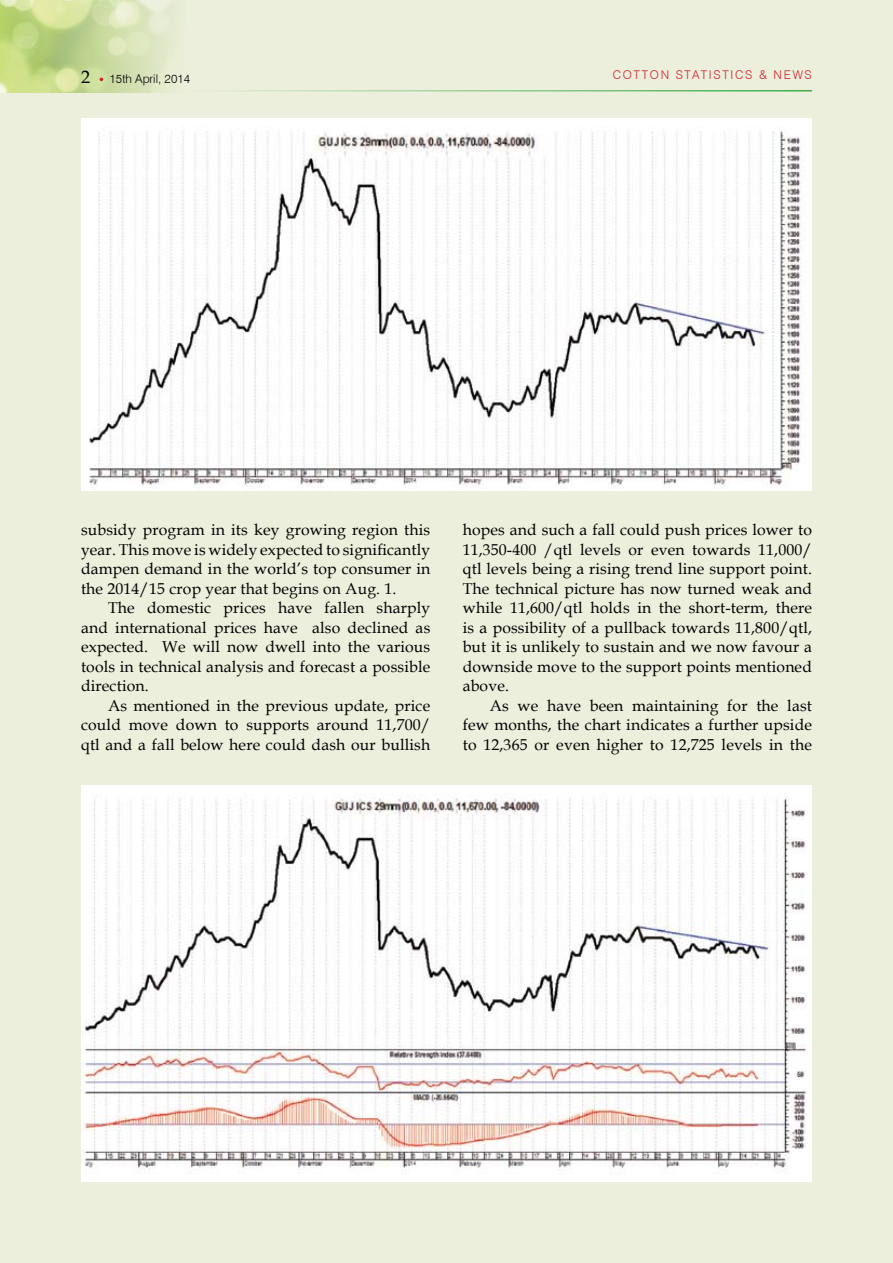
<style>
.page{position:relative;width:893px;height:1263px;background:#ebefdc}
.page>*{position:absolute;margin:0;border:0;box-sizing:border-box;transform-origin:0 0}
.t1{font:18px "Book Antiqua";color:#000}
.t2{font:15.75px/19.5px "Book Antiqua";letter-spacing:.01em;color:#000;text-align:justify}
.t3{font:300 12px "Swiss 721 BT";letter-spacing:.14em;color:#d2232a}
.t4{font:300 12px "Swiss 721 BT";color:#000}
</style>
<div class="page">
<img style="left:0;top:0;width:175px;height:93px">
<hr style="left:186px;top:90px;width:626px;height:2px;background:#41ad49">
<img style="left:81px;top:119px;width:731px;height:371px">
<img style="left:81px;top:786px;width:731px;height:396px">
<p class="t1" style="left:81px;top:64px;width:10px">2</p>
<p class="t4" style="left:110px;top:71px;width:82px">15TH APRIL, 2014</p>
<p class="t3" style="left:613px;top:67px;width:132px">COTTON STATISTICS</p>
<p class="t3" style="left:759px;top:67px;width:53px">&amp; N EWS</p>
<p class="t2" style="left:81px;top:520px;width:351px">subsidy program in its key growing region this year. This move is widely expected to significantly dampen demand in the world’s top consumer in the 2014/15 crop year that begins on Aug. 1.</p>
<p class="t2" style="left:81px;top:598px;width:351px;text-indent:27px">The domestic prices have fallen sharply and international prices have also declined as expected. We will now dwell into the various tools in technical analysis and forecast a possible direction.</p>
<p class="t2" style="left:81px;top:695px;width:351px;text-indent:27px">As mentioned in the previous update, price could move down to supports around 11,700/ qtl and a fall below here could dash our bullish</p>
<p class="t2" style="left:463px;top:520px;width:351px">hopes and such a fall could push prices lower to 11,350-400 /qtl levels or even towards 11,000/ qtl levels being a rising trend line support point.<br>The technical picture has now turned weak and while 11,600/qtl holds in the short-term, there is a possibility of a pullback towards 11,800/qtl, but it is unlikely to sustain and we now favour a downside move to the support points mentioned above.</p>
<p class="t2" style="left:463px;top:695px;width:351px;text-indent:27px">As we have been maintaining for the last few months, the chart indicates a further upside to 12,365 or even higher to 12,725 levels in the</p>
</div>
